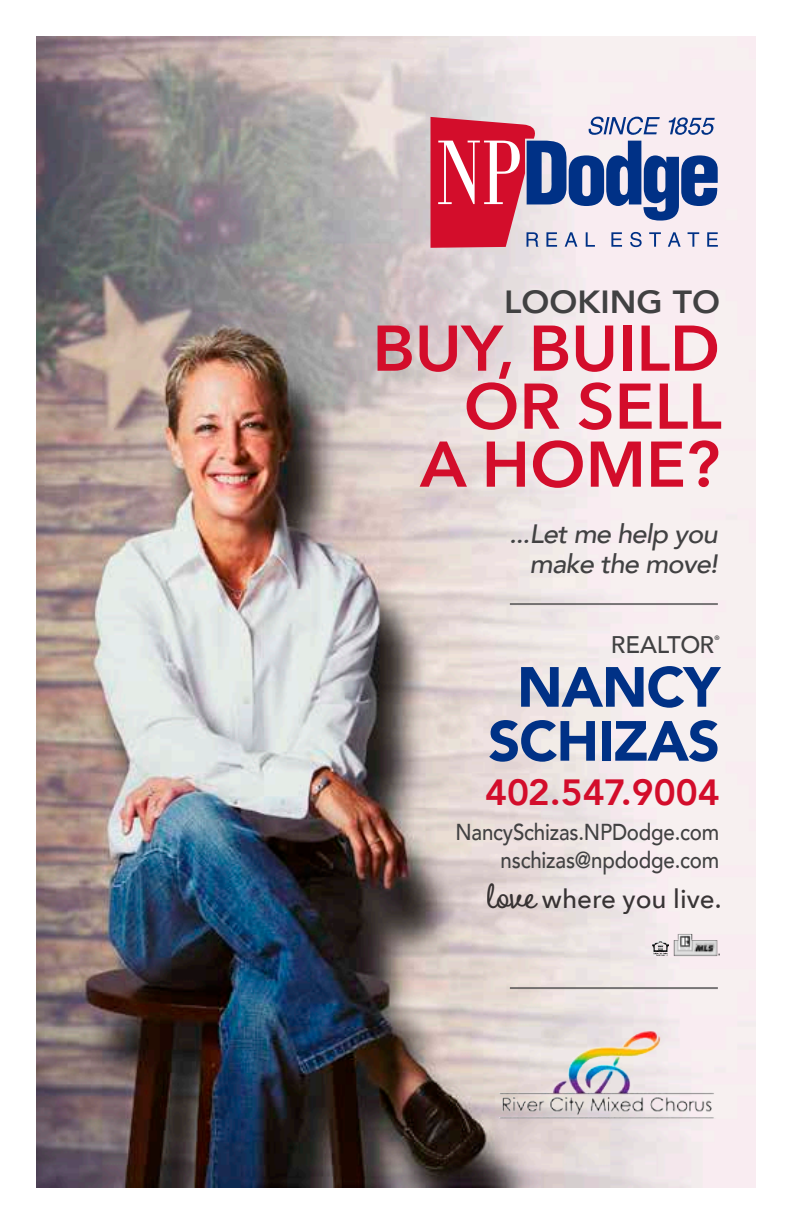
<style>
.page{position:relative;width:792px;height:1224px;background:#fff}
.page>*{position:absolute;margin:0;border:0;box-sizing:border-box;transform-origin:0 0}
.t1{font:600 63.8px/58px "Avenir Next";color:#d30d2b;text-align:right}
.t2{font:900 56px/54px "Avenir";letter-spacing:-.02em;color:#003186;text-align:center}
.t3{font:800 36.4px "Avenir";color:#d30d2b}
.t4{font:800 32px "Avenir";color:#414142;scale:1.05 1}
.t5{font:italic 500 26.6px/30px "Avenir";letter-spacing:-.03em;color:#414142;text-align:right}
.t6{font:500 26px "Avenir Next";color:#231f20}
.t7{font:500 24px "Avenir";letter-spacing:-.01em;color:#414142}
.t8{font:500 23px/28px "Avenir";letter-spacing:-.01em;color:#414142;text-align:right;scale:.89 1}
.s1{font-family:"Boucherie Cursive";font-weight:400;font-size:40.8px}
</style>
<div class="page">
<img style="left:36px;top:36px;width:720px;height:1152px">
<svg style="left:431px;top:117px;width:287px;height:131px;background:#ae81a1"></svg>
<hr style="left:510px;top:603px;width:208px;height:2px;background:#414142">
<hr style="left:510px;top:987px;width:208px;height:2px;background:#414142">
<img style="left:500px;top:1030px;width:215px;height:88px">
<img style="left:652px;top:940px;width:16px;height:15px">
<img style="left:670px;top:931px;width:50px;height:27px">
<h3 class="t4" style="left:504px;top:277px;width:207px">LOOKING TO</h3>
<h1 class="t1" style="left:372px;top:318px;width:351px">BUY, BUILD<br>OR SELL<br>A HOME?</h1>
<p class="t5" style="left:509px;top:519px;width:210px">...Let me help you make the move!</p>
<p class="t7" style="left:611px;top:624px;width:111px">REALTOR<sup>®</sup></p>
<h2 class="t2" style="left:488px;top:659px;width:233px">NANCY<br>SCHIZAS</h2>
<h3 class="t3" style="left:485px;top:764px;width:236px">402.547.9004</h3>
<p class="t8" style="left:456px;top:816px;width:298px">NancySchizas.NPDodge.com nschizas@npdodge.com</p>
<p class="t6" style="left:488px;top:876px;width:235px"><span class="s1">love</span> where you live.</p>
</div>
